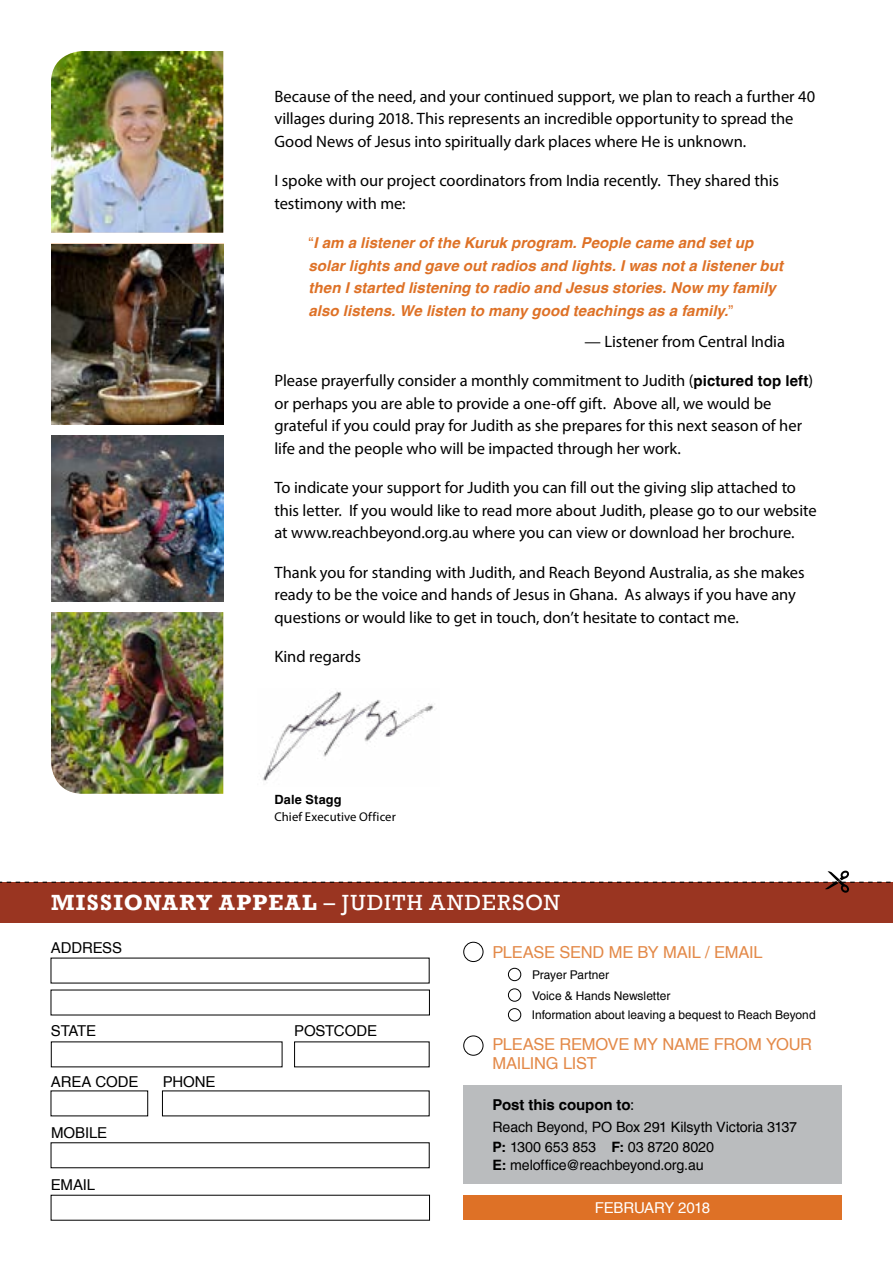
<style>
.page{position:relative;width:893px;height:1263px;background:#fff}
.page>*{position:absolute;margin:0;border:0;box-sizing:border-box;transform-origin:0 0}
.t1{font:700 22.5px "Rockwell";letter-spacing:.06em;color:#fff}
.t2{font:16.5px/22.5px "Myriad Pro";letter-spacing:-.005em;color:#000}
.t3{font:16.5px/19.5px "Helvetica";letter-spacing:-.015em;color:#e38948}
.t4{font:italic 700 15px/22.5px "Helvetica";letter-spacing:.005em;color:#de7126}
.t5{font:15px "Helvetica";letter-spacing:-.01em;color:#000}
.t6{font:700 15px "Helvetica";letter-spacing:-.005em;color:#000}
.t7{font:15px "Helvetica";letter-spacing:-.02em;color:#fff}
.t8{font:14.25px/20.1px "Helvetica";letter-spacing:-.005em;color:#000}
.t9{font:12.75px "Myriad Pro";letter-spacing:.005em;color:#000}
.t10{font:700 12.75px "Helvetica";letter-spacing:.015em;color:#000}
.t11{font:12px/20.2px "Helvetica";color:#000}
.s1{font-weight:400;font-style:normal}
.s2{font-family:"Helvetica";font-weight:700;font-size:15px}
.s3{font-weight:400}
.s4{font-weight:700}
</style>
<div class="page">
<div style="left:0;top:882px;width:893px;height:40px;background:#9a3521"></div>
<div style="left:508px;top:968px;width:13px;height:13px;border:1px solid #000;border-radius:50%"></div>
<div style="left:508px;top:988px;width:13px;height:13px;border:1px solid #000;border-radius:50%"></div>
<div style="left:508px;top:1008px;width:13px;height:13px;border:1px solid #000;border-radius:50%"></div>
<img style="left:51px;top:51px;width:172px;height:182px">
<img style="left:51px;top:612px;width:172px;height:182px">
<img style="left:51px;top:244px;width:172px;height:181px">
<img style="left:51px;top:435px;width:172px;height:167px">
<svg style="left:0;top:870px;width:891px;height:23px"></svg>
<img style="left:262px;top:691px;width:172px;height:90px">
<div style="left:463px;top:942px;width:20px;height:20px;border:1px solid #000;border-radius:50%"></div>
<div style="left:463px;top:1035px;width:20px;height:20px;border:1px solid #000;border-radius:50%"></div>
<div style="left:463px;top:1085px;width:379px;height:98px;background:#babcbe"></div>
<div style="left:463px;top:1195px;width:379px;height:25px;background:#de7126"></div>
<p class="t2" style="left:274px;top:85px;width:542px">Because of the need, and your continued support, we plan to reach a further 40 villages during 2018. This represents an incredible opportunity to spread the<br>Good News of Jesus into spiritually dark places where He is unknown.</p>
<p class="t2" style="left:274px;top:169px;width:506px">I spoke with our project coordinators from India recently. They shared this testimony with me:</p>
<p class="t4" style="left:308px;top:232px;width:476px"><span class="s1">“</span>I am a listener of the Kuruk program. People came and set up solar lights and gave out radios and lights. I was not a listener but then I started listening to radio and Jesus stories. Now my family also listens. We listen to many good teachings as a family.<span class="s1">”</span></p>
<p class="t2" style="left:584px;top:330px;width:202px">— Listener from Central India</p>
<p class="t2" style="left:274px;top:369px;width:540px">Please prayerfully consider a monthly commitment to Judith (<span class="s2">pictured top left</span>) or perhaps you are able to provide a one-off gift. Above all, we would be grateful if you could pray for Judith as she prepares for this next season of her life and the people who will be impacted through her work.</p>
<p class="t2" style="left:274px;top:476px;width:544px">To indicate your support for Judith you can fill out the giving slip attached to this letter. If you would like to read more about Judith, please go to our website at www.reachbeyond.org.au where you can view or download her brochure.</p>
<p class="t2" style="left:274px;top:561px;width:532px">Thank you for standing with Judith, and Reach Beyond Australia, as she makes ready to be the voice and hands of Jesus in Ghana. As always if you have any questions or would like to get in touch, don’t hesitate to contact me.</p>
<p class="t2" style="left:274px;top:645px;width:88px">Kind regards</p>
<p class="t10" style="left:274px;top:791px;width:69px">Dale Stagg</p>
<p class="t9" style="left:274px;top:809px;width:123px">Chief Executive Officer</p>
<h1 class="t1" style="left:51px;top:889px;width:510px">MISSIONARY APPEAL <span class="s3">– JUDITH ANDERSON</span></h1>
<p class="t5" style="left:51px;top:939px;width:73px">ADDRESS</p>
<p class="t5" style="left:51px;top:1022px;width:47px">STATE</p>
<p class="t5" style="left:294px;top:1022px;width:84px">POSTCODE</p>
<p class="t5" style="left:51px;top:1072px;width:89px">AREA CODE</p>
<p class="t5" style="left:163px;top:1072px;width:54px">PHONE</p>
<p class="t5" style="left:51px;top:1124px;width:58px">MOBILE</p>
<p class="t5" style="left:51px;top:1176px;width:46px">EMAIL</p>
<p class="t3" style="left:492px;top:943px;width:272px">PLEASE SEND ME BY MAIL / EMAIL</p>
<p class="t11" style="left:532px;top:964px;width:285px">Prayer Partner<br>Voice &amp; Hands Newsletter<br>Information about leaving a bequest to Reach Beyond</p>
<p class="t3" style="left:492px;top:1034px;width:321px">PLEASE REMOVE MY NAME FROM YOUR<br>MAILING LIST</p>
<p class="t6" style="left:492px;top:1095px;width:143px">Post this coupon to<span class="s3">:</span></p>
<p class="t8" style="left:492px;top:1117px;width:306px">Reach Beyond, PO Box 291 Kilsyth Victoria 3137<br><span class="s4">P:</span> 1300 653 853 <span class="s4">F:</span> 03 8720 8020</p>
<p class="t8" style="left:492px;top:1155px;width:213px"><span class="s4">E:</span> meloffice@reachbeyond.org.au</p>
<p class="t7" style="left:595px;top:1199px;width:117px">FEBRUARY 2018</p>
</div>
